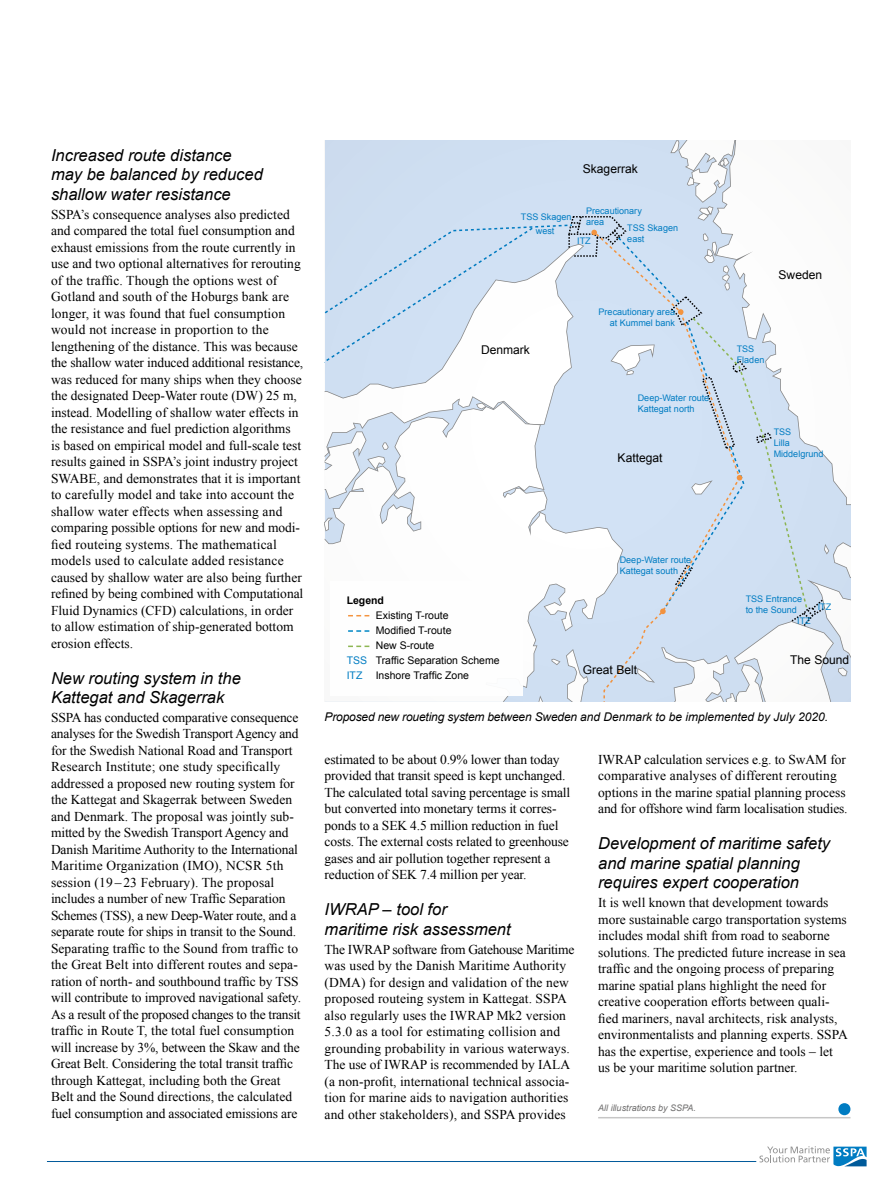
<style>
.page{position:relative;width:893px;height:1191px;background:#fff}
.page>*{position:absolute;margin:0;border:0;box-sizing:border-box;transform-origin:0 0}
.t1{font:italic 16.5px/19.5px "Arial";color:#000}
.t2{font:13.5px/16.5px "Times New Roman";color:#000}
.t3{font:italic 12px "Arial";letter-spacing:-.015em;color:#000}
.t4{font:12px "Arial";color:#000}
.t5{font:10.5px "Arial";color:#000}
.t6{font:700 10.5px "Arial";color:#000}
.t7{font:10.5px "Arial";color:#007cc2}
.t8{font:9px/10.8px "Arial";color:#007cc2}
.t9{font:italic 9px "Arial";color:#706f6f}
.s1{color:#007cc2}
</style>
<div class="page">
<hr style="left:47px;top:1161px;width:709px;height:1px;background:#005a9a">
<svg style="left:759px;top:1146px;width:108px;height:21px"></svg>
<svg style="left:325px;top:140px;width:412px;height:66px;background:#d1dff0"></svg>
<hr style="left:598px;top:1117px;width:252px;height:1px;background:#c6c6c6">
<svg style="left:838px;top:1103px;width:12px;height:12px"></svg>
<svg style="left:325px;top:206px;width:525px;height:496px"></svg>
<p class="t1" style="left:51px;top:146px;width:213px">Increased route distance may be balanced by reduced shallow water resistance</p>
<p class="t2" style="left:51px;top:205px;width:254px">SSPA’s consequence analyses also predicted and compared the total fuel consumption and exhaust emissions from the route currently in use and two optional alternatives for rerouting of the traffic. Though the options west of Gotland and south of the Hoburgs bank are longer, it was found that fuel consumption would not increase in proportion to the lengthening of the distance. This was because the shallow water induced additional resistance, was reduced for many ships when they choose the designated Deep-Water route (DW) 25 m, instead. Modelling of shallow water effects in the resistance and fuel prediction algorithms<br>is based on empirical model and full-scale test results gained in SSPA’s joint industry project SWABE, and demonstrates that it is important to carefully model and take into account the shallow water effects when assessing and comparing possible options for new and modi&shy;fied routeing systems. The mathematical models used to calculate added resistance caused by shallow water are also being further refined by being combined with Computational Fluid Dynamics (CFD) calculations, in order to allow estimation of ship-generated bottom erosion effects.</p>
<p class="t1" style="left:51px;top:668px;width:191px">New routing system in the<br>Kattegat and Skagerrak</p>
<p class="t2" style="left:51px;top:709px;width:252px">SSPA has conducted comparative consequence analyses for the Swedish Transport Agency and for the Swedish National Road and Transport Research Institute; one study specifically addressed a proposed new routing system for the Kattegat and Skagerrak between Sweden and Denmark. The proposal was jointly sub&shy;mitted by the Swedish Transport Agency and Danish Maritime Authority to the International Maritime Organization (IMO), NCSR 5th session (19 – 23 February). The proposal includes a number of new Traffic Separation Schemes (TSS), a new Deep-Water route, and a separate route for ships in transit to the Sound.<br>Separating traffic to the Sound from traffic to the Great Belt into different routes and sepa&shy;ration of north- and southbound traffic by TSS will contribute to improved navigational safety.<br>As a result of the proposed changes to the transit traffic in Route T, the total fuel consumption will increase by 3%, between the Skaw and the Great Belt. Considering the total transit traffic through Kattegat, including both the Great Belt and the Sound directions, the calculated fuel consumption and associated emissions are</p>
<p class="t4" style="left:583px;top:161px;width:56px">Skagerrak</p>
<p class="t8" style="left:586px;top:205px;width:57px">Precautionary area</p>
<p class="t8" style="left:521px;top:210px;width:52px;line-height:13.8px;text-align:center">TSS Skagen west</p>
<p class="t8" style="left:627px;top:222px;width:52px">TSS Skagen east</p>
<p class="t8" style="left:577px;top:235px;width:15px">ITZ</p>
<p class="t4" style="left:481px;top:342px;width:50px">Denmark</p>
<p class="t8" style="left:599px;top:307px;width:78px;text-align:right">Precautionary area at Kummel bank</p>
<p class="t8" style="left:638px;top:392px;width:73px">Deep-Water route<br>Kattegat north</p>
<p class="t4" style="left:618px;top:450px;width:46px">Kattegat</p>
<p class="t4" style="left:779px;top:267px;width:45px">Sweden</p>
<p class="t8" style="left:737px;top:343px;width:29px">TSS<br>Fladen</p>
<p class="t8" style="left:774px;top:427px;width:51px">TSS<br>Lilla<br>Middelgrund</p>
<p class="t6" style="left:347px;top:593px;width:39px">Legend</p>
<p class="t5" style="left:376px;top:609px;width:74px">Existing T-route</p>
<p class="t5" style="left:376px;top:624px;width:77px">Modified T-route</p>
<p class="t5" style="left:376px;top:639px;width:60px">New S-route</p>
<p class="t5" style="left:347px;top:654px;width:154px"><span class="s1">TSS</span> Traffic Separation Scheme</p>
<p class="t7" style="left:347px;top:669px;width:17px">ITZ</p>
<p class="t5" style="left:376px;top:669px;width:95px">Inshore Traffic Zone</p>
<p class="t8" style="left:620px;top:554px;width:73px">Deep-Water route<br>Kattegat south</p>
<p class="t4" style="left:583px;top:662px;width:56px">Great Belt</p>
<p class="t8" style="left:746px;top:594px;width:58px">TSS Entrance</p>
<p class="t8" style="left:746px;top:605px;width:53px">to the Sound</p>
<p class="t8" style="left:797px;top:615px;width:15px">ITZ</p>
<p class="t8" style="left:818px;top:602px;width:15px">ITZ</p>
<p class="t4" style="left:790px;top:652px;width:61px">The Sound</p>
<p class="t3" style="left:325px;top:709px;width:505px">Proposed new roueting system between Sweden and Denmark to be implemented by July 2020.</p>
<p class="t2" style="left:325px;top:751px;width:247px">estimated to be about 0.9% lower than today provided that transit speed is kept unchanged.<br>The calculated total saving percentage is small but converted into monetary terms it corres&shy;ponds to a SEK 4.5 million reduction in fuel costs. The external costs related to greenhouse gases and air pollution together represent a reduction of SEK 7.4 million per year.</p>
<p class="t1" style="left:325px;top:900px;width:188px">IWRAP – tool for maritime risk assessment</p>
<p class="t2" style="left:325px;top:940px;width:251px">The IWRAP software from Gatehouse Maritime was used by the Danish Maritime Authority (DMA) for design and validation of the new proposed routeing system in Kattegat. SSPA also regularly uses the IWRAP Mk2 version 5.3.0 as a tool for estimating collision and grounding probability in various waterways.<br>The use of IWRAP is recommended by IALA (a non-profit, international technical associa&shy;tion for marine aids to navigation authorities and other stakeholders), and SSPA provides</p>
<p class="t2" style="left:598px;top:751px;width:251px">IWRAP calculation services e.g. to SwAM for comparative analyses of different rerouting options in the marine spatial planning process and for offshore wind farm localisation studies.</p>
<p class="t1" style="left:598px;top:834px;width:233px">Development of maritime safety and marine spatial planning requires expert cooperation</p>
<p class="t2" style="left:598px;top:894px;width:251px">It is well known that development towards more sustainable cargo transportation systems includes modal shift from road to seaborne solutions. The predicted future increase in sea traffic and the ongoing process of preparing marine spatial plans highlight the need for creative cooperation efforts between quali&shy;fied mariners, naval architects, risk analysts, environmentalists and planning experts. SSPA has the expertise, experience and tools – let us be your maritime solution partner.</p>
<p class="t9" style="left:598px;top:1102px;width:99px">All illustrations by SSPA.</p>
</div>
